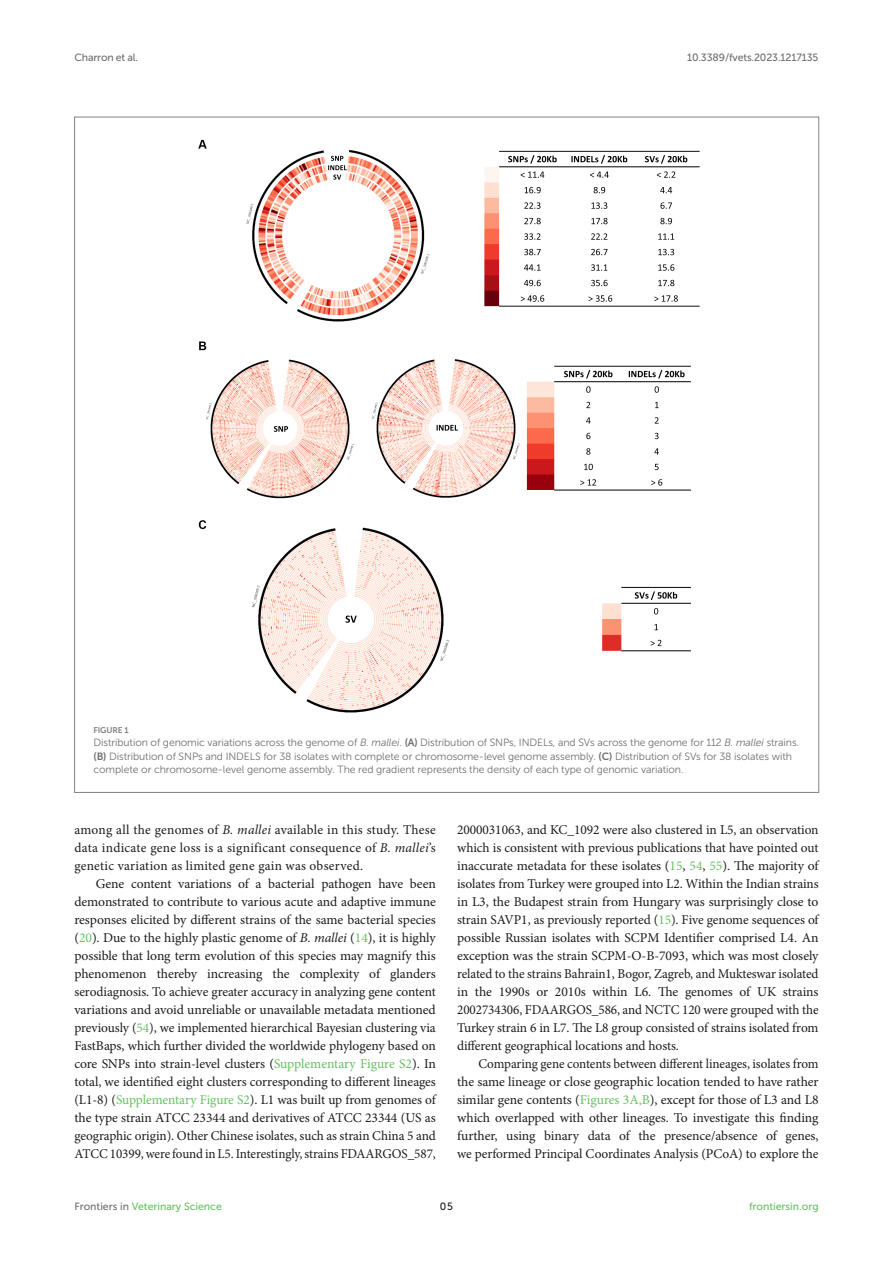
<style>
.page{position:relative;width:893px;height:1263px;background:#fff}
.page>*{position:absolute;margin:0;border:0;box-sizing:border-box;transform-origin:0 0}
.TEXT{font:13.5px/18px "Minion Pro";letter-spacing:-.005em;color:#1b1c1b;text-align:justify}
.TEXT_FLUSH{font:13.5px/18px "Minion Pro";letter-spacing:.02em;color:#1b1c1b;text-align:justify}
.FIG_LEG{font:10.5px/13.5px "Museo Sans 300";letter-spacing:-.01em;color:#706f70}
.t1{font:10.5px "Museo Sans 500";color:#65c161}
.t2{font:10.5px "Museo Sans 500";letter-spacing:-.015em;color:#706f70}
.t3{font:10.5px "Museo Sans 500";color:#1b1c1b}
.FIG_HD{font:8.25px "Museo Sans 700";letter-spacing:-.01em;color:#7e7f7f}
.s1{font-style:italic}
.s2{font-family:"Museo Sans 700"}
.s3{color:#65c161}
.s4{color:#706f70}
</style>
<div class="page">
<img style="left:198px;top:139px;width:502px;height:574px">
<p class="t2" style="left:74px;top:51px;width:65px">Charron et al.</p>
<p class="t2" style="left:687px;top:51px;width:133px">10.3389/fvets.2023.1217135</p>
<p class="FIG_HD" style="left:94px;top:725px;width:37px">FIGURE 1</p>
<p class="FIG_LEG" style="left:94px;top:736px;width:707px">Distribution of genomic variations across the genome of <span class="s1">B. mallei</span>. <span class="s2">(A)</span> Distribution of SNPs, INDELs, and SVs across the genome for 112 <span class="s1">B. mallei</span> strains. <span class="s2">(B)</span> Distribution of SNPs and INDELS for 38 isolates with complete or chromosome-level genome assembly. <span class="s2">(C)</span> Distribution of SVs for 38 isolates with complete or chromosome-level genome assembly. The red gradient represents the density of each type of genomic variation.</p>
<p class="TEXT_FLUSH" style="left:74px;top:821px;width:363px">among all the genomes of <span class="s1">B. mallei</span> available in this study. These data indicate gene loss is a significant consequence of <span class="s1">B. mallei</span>’s genetic variation as limited gene gain was observed.</p>
<p class="TEXT" style="left:74px;top:875px;width:363px;text-indent:21px">Gene content variations of a bacterial pathogen have been demonstrated to contribute to various acute and adaptive immune responses elicited by different strains of the same bacterial species (<span class="s3">20</span>). Due to the highly plastic genome of <span class="s1">B. mallei</span> (<span class="s3">14</span>), it is highly possible that long term evolution of this species may magnify this phenomenon thereby increasing the complexity of glanders serodiagnosis. To achieve greater accuracy in analyzing gene content variations and avoid unreliable or unavailable metadata mentioned previously (<span class="s3">54</span>), we implemented hierarchical Bayesian clustering via FastBaps, which further divided the worldwide phylogeny based on core SNPs into strain-level clusters (<span class="s3">Supplementary Figure S2</span>). In total, we identified eight clusters corresponding to different lineages (L1-8) (<span class="s3">Supplementary Figure S2</span>). L1 was built up from genomes of the type strain ATCC 23344 and derivatives of ATCC 23344 (US as geographic origin). Other Chinese isolates, such as strain China 5 and ATCC 10399, were found in L5. Interestingly, strains FDAARGOS_587,</p>
<p class="TEXT" style="left:457px;top:821px;width:363px">2000031063, and KC_1092 were also clustered in L5, an observation which is consistent with previous publications that have pointed out inaccurate metadata for these isolates (<span class="s3">15</span>, <span class="s3">54</span>, <span class="s3">55</span>). The majority of isolates from Turkey were grouped into L2. Within the Indian strains in L3, the Budapest strain from Hungary was surprisingly close to strain SAVP1, as previously reported (<span class="s3">15</span>). Five genome sequences of possible Russian isolates with SCPM Identifier comprised L4. An exception was the strain SCPM-O-B-7093, which was most closely related to the strains Bahrain1, Bogor, Zagreb, and Mukteswar isolated in the 1990s or 2010s within L6. The genomes of UK strains 2002734306, FDAARGOS_586, and NCTC 120 were grouped with the Turkey strain 6 in L7. The L8 group consisted of strains isolated from different geographical locations and hosts.</p>
<p class="TEXT" style="left:457px;top:1055px;width:363px;text-indent:21px">Comparing gene contents between different lineages, isolates from the same lineage or close geographic location tended to have rather similar gene contents (<span class="s3">Figures 3A,B</span>), except for those of L3 and L8 which overlapped with other lineages. To investigate this finding further, using binary data of the presence/absence of genes, we performed Principal Coordinates Analysis (PCoA) to explore the</p>
<p class="t1" style="left:74px;top:1200px;width:149px"><span class="s4">Frontiers in</span> Veterinary Science</p>
<p class="t3" style="left:440px;top:1200px;width:14px">05</p>
<p class="t1" style="left:749px;top:1200px;width:71px">frontiersin.org</p>
</div>
